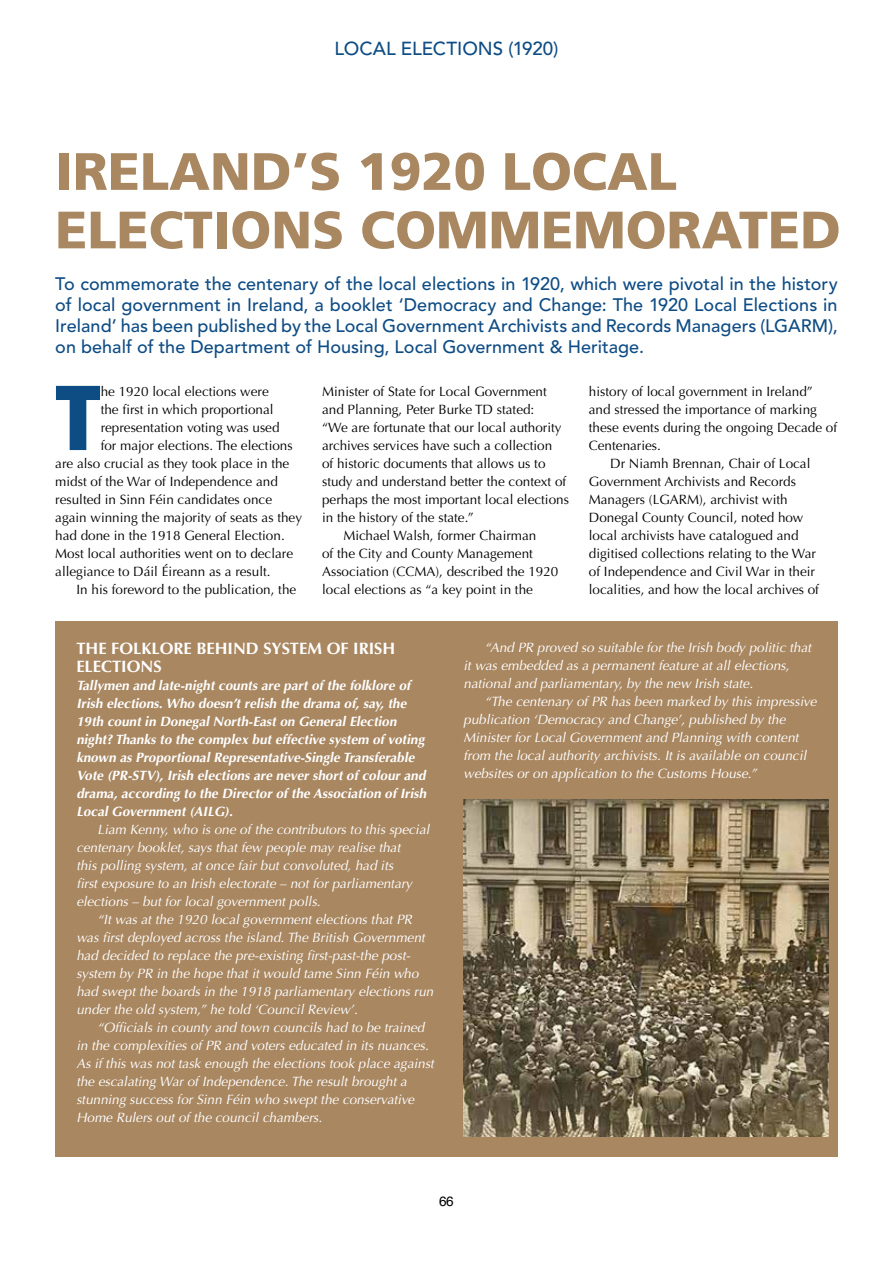
<style>
.page{position:relative;width:893px;height:1263px;background:#fff}
.page>*{position:absolute;margin:0;border:0;box-sizing:border-box;transform-origin:0 0}
.t1{font:700 85.05px "Futura";color:#0e4c84}
.t2{font:900 52.5px/58.5px "Frutiger";color:#a98761}
.t3{font:500 18.75px "Avenir LT Std";letter-spacing:-.005em;color:#0e4c84}
.t4{font:500 18px/21px "Avenir LT Std";letter-spacing:.005em;color:#0e4c84;text-align:justify}
.t5{font:700 16.5px/18px "Optima";color:#fff}
.t6{font:italic 13.5px/18px "Optima";color:#fff}
.t7{font:13.5px "Optima";color:#000}
.t8{font:italic 700 13.5px/18px "Optima";color:#fff}
.t9{font:13.5px "Helvetica";color:#000}
</style>
<div class="page">
<div style="left:55px;top:621px;width:783px;height:536px;background:#a98761"></div>
<img style="left:463px;top:799px;width:365px;height:338px">
<h3 class="t3" style="left:334px;top:38px;width:225px">LOCAL ELECTIONS (1920)</h3>
<h2 class="t2" style="left:55px;top:141px;width:787px">IRELAND’S 1920 LOCAL<br>ELECTIONS COMMEMORATED</h2>
<p class="t4" style="left:55px;top:274px;width:784px">To commemorate the centenary of the local elections in 1920, which were pivotal in the history of local government in Ireland, a booklet ‘Democracy and Change: The 1920 Local Elections in Ireland’ has been published by the Local Government Archivists and Records Managers (LGARM), on behalf of the Department of Housing, Local Government &amp; Heritage.</p>
<h1 class="t1" style="left:55px;top:357px;width:47px">T</h1>
<p class="t7" style="left:101px;top:384px;width:170px">he 1920 local elections were</p>
<p class="t7" style="left:101px;top:402px;width:174px">the first in which proportional</p>
<p class="t7" style="left:101px;top:420px;width:180px">representation voting was used</p>
<p class="t7" style="left:101px;top:438px;width:193px">for major elections. The elections</p>
<p class="t7" style="left:55px;top:456px;width:236px">are also crucial as they took place in the</p>
<p class="t7" style="left:55px;top:474px;width:224px">midst of the War of Independence and</p>
<p class="t7" style="left:55px;top:492px;width:218px">resulted in Sinn Féin candidates once</p>
<p class="t7" style="left:55px;top:510px;width:248px">again winning the majority of seats as they</p>
<p class="t7" style="left:55px;top:528px;width:231px">had done in the 1918 General Election.</p>
<p class="t7" style="left:55px;top:546px;width:239px">Most local authorities went on to declare</p>
<p class="t7" style="left:55px;top:564px;width:217px">allegiance to Dáil Éireann as a result.</p>
<p class="t7" style="left:77px;top:582px;width:221px">In his foreword to the publication, the</p>
<p class="t7" style="left:322px;top:384px;width:226px">Minister of State for Local Government</p>
<p class="t7" style="left:322px;top:402px;width:214px">and Planning, Peter Burke TD stated:</p>
<p class="t7" style="left:322px;top:420px;width:241px">“We are fortunate that our local authority</p>
<p class="t7" style="left:322px;top:438px;width:232px">archives services have such a collection</p>
<p class="t7" style="left:322px;top:456px;width:225px">of historic documents that allows us to</p>
<p class="t7" style="left:322px;top:474px;width:246px">study and understand better the context of</p>
<p class="t7" style="left:322px;top:492px;width:248px">perhaps the most important local elections</p>
<p class="t7" style="left:322px;top:510px;width:153px">in the history of the state.”</p>
<p class="t7" style="left:343px;top:528px;width:195px">Michael Walsh, former Chairman</p>
<p class="t7" style="left:322px;top:545px;width:212px">of the City and County Management</p>
<p class="t7" style="left:322px;top:563px;width:238px">Association (CCMA), described the 1920</p>
<p class="t7" style="left:322px;top:581px;width:212px">local elections as “a key point in the</p>
<p class="t7" style="left:589px;top:383px;width:226px">history of local government in Ireland”</p>
<p class="t7" style="left:589px;top:401px;width:230px">and stressed the importance of marking</p>
<p class="t7" style="left:589px;top:419px;width:250px">these events during the ongoing Decade of</p>
<p class="t7" style="left:589px;top:437px;width:74px">Centenaries.</p>
<p class="t7" style="left:610px;top:455px;width:202px">Dr Niamh Brennan, Chair of Local</p>
<p class="t7" style="left:589px;top:473px;width:209px">Government Archivists and Records</p>
<p class="t7" style="left:589px;top:491px;width:200px">Managers (LGARM), archivist with</p>
<p class="t7" style="left:589px;top:509px;width:216px">Donegal County Council, noted how</p>
<p class="t7" style="left:589px;top:527px;width:211px">local archivists have catalogued and</p>
<p class="t7" style="left:589px;top:545px;width:229px">digitised collections relating to the War</p>
<p class="t7" style="left:589px;top:563px;width:228px">of Independence and Civil War in their</p>
<p class="t7" style="left:589px;top:581px;width:232px">localities, and how the local archives of</p>
<p class="t5" style="left:76px;top:640px;width:321px">THE FOLKLORE BEHIND SYSTEM OF IRISH<br>ELECTIONS</p>
<p class="t8" style="left:76px;top:677px;width:354px">Tallymen and late-night counts are part of the folklore of Irish elections.Who doesn’t relish the drama of, say, the 19th count in Donegal North-East on General Election night? Thanks to the complex but effective system of voting known as Proportional Representative-Single Transferable Vote (PR-STV), Irish elections are never short of colour and drama, according to the Director of the Association of Irish Local Government (AILG).</p>
<p class="t6" style="left:76px;top:821px;width:357px;text-indent:21px">Liam Kenny, who is one of the contributors to this special centenary booklet, says that few people may realise that<br>this polling system, at once fair but convoluted, had its<br>first exposure to an Irish electorate – not for parliamentary elections – but for local government polls.</p>
<p class="t6" style="left:76px;top:911px;width:361px;text-indent:21px">“It was at the 1920 local government elections that PR was first deployed across the island.The British Government had decided to replace the pre-existing first-past-the post&shy;system by PR in the hope that it would tame Sinn Féin who had swept the boards in the 1918 parliamentary elections run under the old system,” he told ‘Council Review’.</p>
<p class="t6" style="left:76px;top:1019px;width:362px;text-indent:21px">“Officials in county and town councils had to be trained in the complexities of PR and voters educated in its nuances.<br>As if this was not task enough the elections took place against the escalating War of Independence.The result brought a stunning success for Sinn Féin who swept the conservative Home Rulers out of the council chambers.</p>
<p class="t6" style="left:463px;top:638px;width:352px;text-indent:21px">“And PR proved so suitable for the Irish body politic that it was embedded as a permanent feature at all elections, national and parliamentary, by the new Irish state.</p>
<p class="t6" style="left:463px;top:692px;width:357px;text-indent:21px">“The centenary of PR has been marked by this impressive publication ‘Democracy and Change’, published by the Minister for Local Government and Planning with content from the local authority archivists. It is available on council websites or on application to the Customs House.”</p>
<p class="t9" style="left:439px;top:1190px;width:16px">66</p>
</div>
